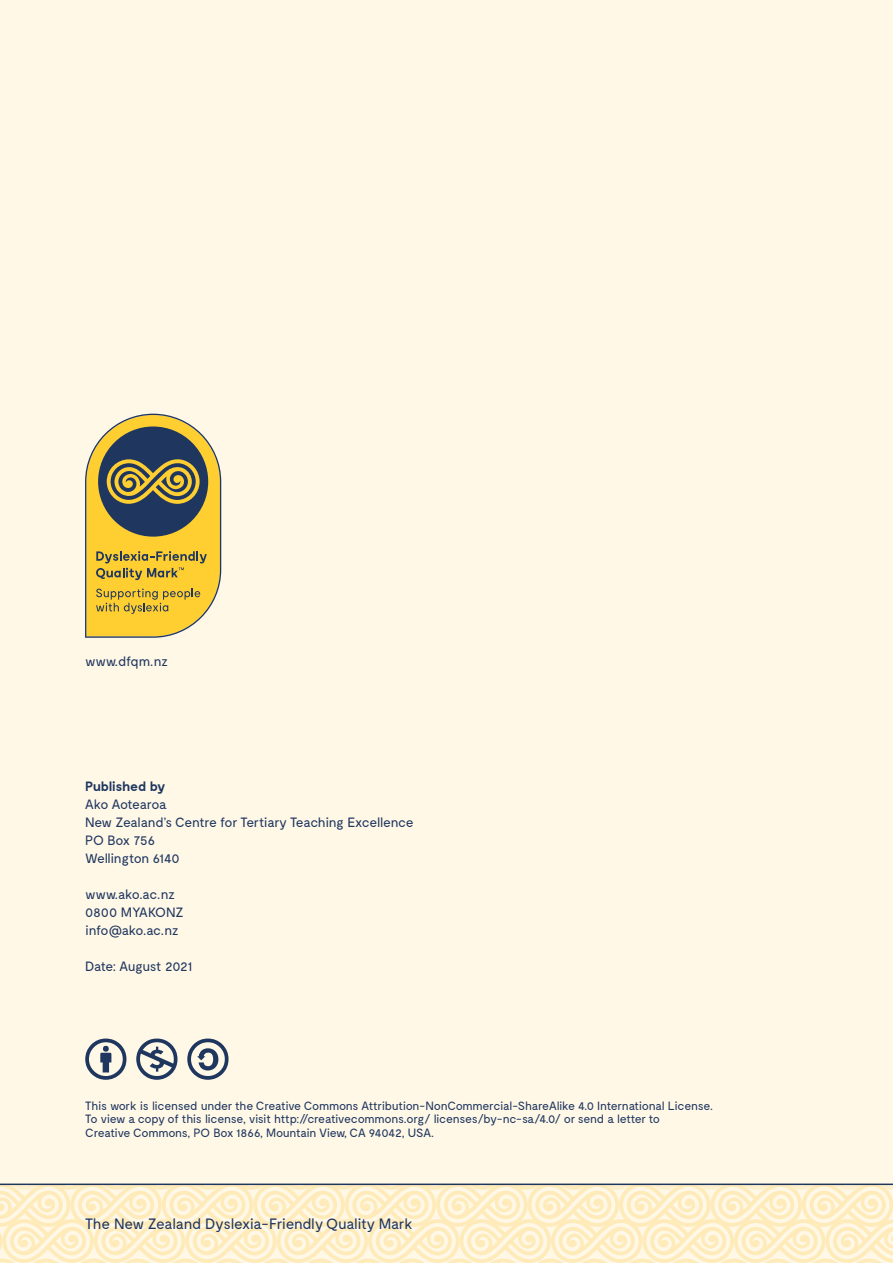
<style>
.page{position:relative;width:893px;height:1263px;background:#fff8e7}
.page>*{position:absolute;margin:0;border:0;box-sizing:border-box;transform-origin:0 0}
.t1{font:15px "Moderat";letter-spacing:-.025em;color:#1f365f}
.t2{font:13.5px/18px "Moderat";letter-spacing:-.025em;color:#1f365f}
.t3{font:700 13.5px "Moderat";letter-spacing:-.025em;color:#1f365f}
.t4{font:12px/13.5px "Moderat";letter-spacing:-.025em;color:#1f365f}
</style>
<div class="page">
<svg style="left:0;top:1185px;width:893px;height:78px"></svg>
<hr style="left:0;top:1183px;width:893px;height:2px;background:#1f365f">
<svg style="left:85px;top:1038px;width:41px;height:42px"></svg>
<svg style="left:136px;top:1038px;width:41px;height:42px"></svg>
<svg style="left:187px;top:1038px;width:42px;height:42px"></svg>
<svg style="left:85px;top:414px;width:136px;height:224px;background:#b7a251"></svg>
<p class="t2" style="left:85px;top:652px;width:85px">www.dfqm.nz</p>
<p class="t3" style="left:85px;top:778px;width:82px">Published by</p>
<p class="t2" style="left:85px;top:795px;width:330px">Ako Aotearoa<br>New Zealand’s Centre for Tertiary Teaching Excellence<br>PO Box 756<br>Wellington 6140</p>
<p class="t2" style="left:85px;top:885px;width:100px">www.ako.ac.nz<br>0800 MYAKONZ info@ako.ac.nz</p>
<p class="t2" style="left:85px;top:957px;width:108px">Date: August 2021</p>
<p class="t4" style="left:85px;top:1099px;width:629px">This work is licensed under the Creative Commons Attribution-NonCommercial-ShareAlike 4.0 International License.<br>To view a copy of this license, visit http://creativecommons.org/ licenses/by-nc-sa/4.0/ or send a letter to<br>Creative Commons, PO Box 1866, Mountain View, CA 94042, USA.</p>
<p class="t1" style="left:85px;top:1215px;width:329px">The New Zealand Dyslexia-Friendly Quality Mark</p>
</div>
